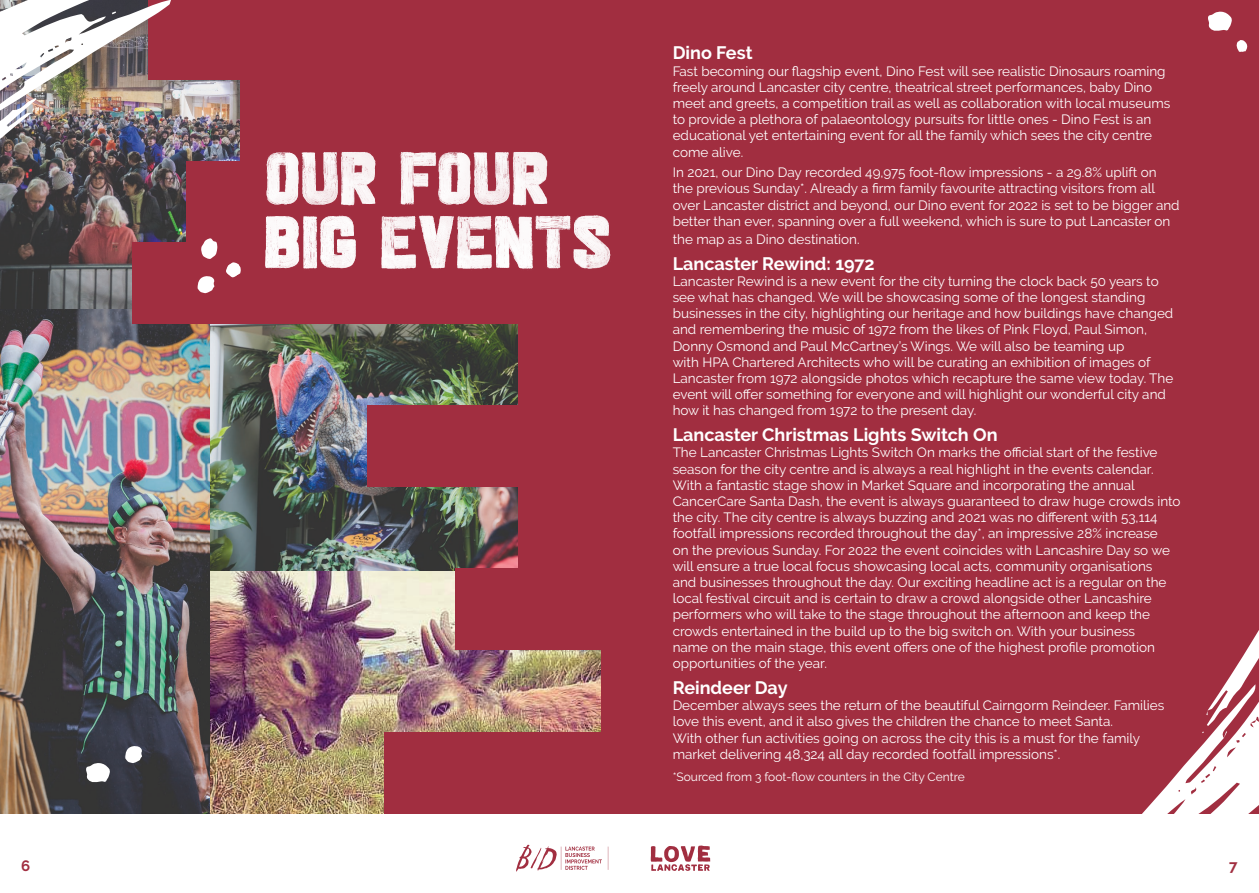
<style>
.page{position:relative;width:1259px;height:893px;background:#fff}
.page>*{position:absolute;margin:0;border:0;box-sizing:border-box;transform-origin:0 0}
.t1{font:700 18px "Raleway";color:#fff}
.t2{font:700 15px "Raleway";color:#a12e40}
.t3{font:13.5px/16.2px "Raleway";color:#fff}
.t4{font:12px "Raleway";color:#fff}
</style>
<div class="page">
<svg style="left:651px;top:845px;width:59px;height:26px"></svg>
<svg style="left:516px;top:844px;width:92px;height:28px"></svg>
<img style="left:210px;top:571px;width:391px;height:242px">
<img style="left:210px;top:323px;width:307px;height:248px">
<img style="left:0;top:79px;width:241px;height:230px">
<div style="left:148px;top:0;width:556px;height:79px;background:#a12e40"></div>
<div style="left:517px;top:487px;width:330px;height:81px;background:#a12e40"></div>
<div style="left:384px;top:732px;width:463px;height:81px;background:#a12e40"></div>
<div style="left:241px;top:79px;width:463px;height:82px;background:#a12e40"></div>
<div style="left:517px;top:323px;width:330px;height:82px;background:#a12e40"></div>
<div style="left:455px;top:568px;width:392px;height:82px;background:#a12e40"></div>
<div style="left:186px;top:161px;width:518px;height:82px;background:#a12e40"></div>
<div style="left:367px;top:405px;width:480px;height:82px;background:#a12e40"></div>
<div style="left:601px;top:650px;width:246px;height:82px;background:#a12e40"></div>
<div style="left:624px;top:0;width:635px;height:813px;background:#a12e40"></div>
<img style="left:0;top:309px;width:210px;height:504px">
<div style="left:133px;top:242px;width:571px;height:81px;background:#a12e40"></div>
<img style="left:265px;top:151px;width:346px;height:118px">
<svg style="left:1107px;top:630px;width:152px;height:184px"></svg>
<svg style="left:226px;top:262px;width:15px;height:16px"></svg>
<svg style="left:201px;top:238px;width:16px;height:21px"></svg>
<svg style="left:197px;top:276px;width:17px;height:17px"></svg>
<svg style="left:124px;top:746px;width:18px;height:17px"></svg>
<svg style="left:1236px;top:40px;width:11px;height:12px"></svg>
<svg style="left:1208px;top:12px;width:24px;height:19px"></svg>
<svg style="left:86px;top:763px;width:24px;height:20px"></svg>
<img style="left:0;top:0;width:171px;height:293px">
<p class="t1" style="left:672px;top:43px;width:81px">Dino Fest</p>
<p class="t3" style="left:672px;top:63px;width:499px">Fast becoming our flagship event, Dino Fest will see realistic Dinosaurs roaming freely around Lancaster city centre, theatrical street performances, baby Dino meet and greets, a competition trail as well as collaboration with local museums to provide a plethora of palaeontology pursuits for little ones - Dino Fest is an educational yet entertaining event for all the family which sees the city centre come alive.</p>
<p class="t3" style="left:672px;top:164px;width:508px">In 2021, our Dino Day recorded 49,975 foot-flow impressions - a 29.8% uplift on the previous Sunday*. Already a firm family favourite attracting visitors from all over Lancaster district and beyond, our Dino event for 2022 is set to be bigger and better than ever, spanning over a full weekend, which is sure to put Lancaster on</p>
<p class="t3" style="left:672px;top:231px;width:188px">the map as a Dino destination.</p>
<p class="t1" style="left:672px;top:253px;width:203px">Lancaster Rewind: 1972</p>
<p class="t3" style="left:672px;top:273px;width:502px">Lancaster Rewind is a new event for the city turning the clock back 50 years to see what has changed. We will be showcasing some of the longest standing businesses in the city, highlighting our heritage and how buildings have changed and remembering the music of 1972 from the likes of Pink Floyd, Paul Simon, Donny Osmond and Paul McCartney’s Wings. We will also be teaming up<br>with HPA Chartered Architects who will be curating an exhibition of images of Lancaster from 1972 alongside photos which recapture the same view today. The event will offer something for everyone and will highlight our wonderful city and how it has changed from 1972 to the present day.</p>
<p class="t1" style="left:672px;top:425px;width:326px">Lancaster Christmas Lights Switch On</p>
<p class="t3" style="left:672px;top:445px;width:509px">The Lancaster Christmas Lights Switch On marks the official start of the festive season for the city centre and is always a real highlight in the events calendar.<br>With a fantastic stage show in Market Square and incorporating the annual CancerCare Santa Dash, the event is always guaranteed to draw huge crowds into the city. The city centre is always buzzing and 2021 was no different with 53,114 footfall impressions recorded throughout the day*, an impressive 28% increase<br>on the previous Sunday. For 2022 the event coincides with Lancashire Day so we will ensure a true local focus showcasing local acts, community organisations<br>and businesses throughout the day. Our exciting headline act is a regular on the local festival circuit and is certain to draw a crowd alongside other Lancashire performers who will take to the stage throughout the afternoon and keep the crowds entertained in the build up to the big switch on. With your business<br>name on the main stage, this event offers one of the highest profile promotion opportunities of the year.</p>
<p class="t1" style="left:672px;top:677px;width:116px">Reindeer Day</p>
<p class="t3" style="left:672px;top:697px;width:493px">December always sees the return of the beautiful Cairngorm Reindeer. Families love this event, and it also gives the children the chance to meet Santa.<br>With other fun activities going on across the city this is a must for the family market delivering 48,324 all day recorded footfall impressions*.</p>
<p class="t4" style="left:672px;top:770px;width:294px">*Sourced from 3 foot-flow counters in the City Centre</p>
<p class="t2" style="left:21px;top:857px;width:11px">6</p>
<p class="t2" style="left:1229px;top:857px;width:10px">7</p>
</div>
